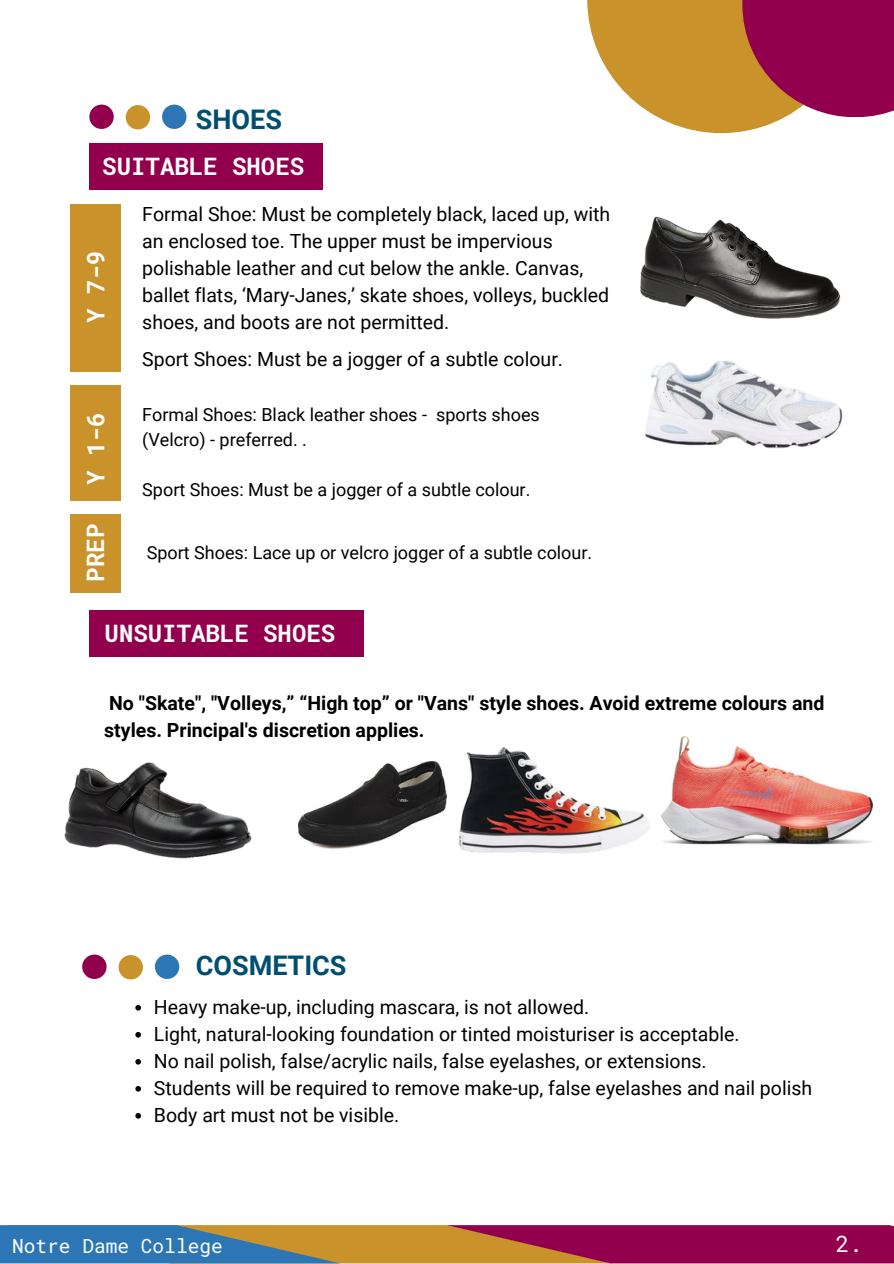
<style>
.page{position:relative;width:894px;height:1264px;background:#fff}
.page>*{position:absolute;margin:0;border:0;box-sizing:border-box;transform-origin:0 0}
.t1{font:700 27px "Roboto";color:#004f71}
.t2{font:700 24px "Roboto Mono";color:#fff}
.t3{font:22.5px "Roboto Mono";color:#fff}
.t4{font:19.5px/27px "Roboto";color:#000}
.t5{font:700 19.5px/27px "Roboto";color:#000}
.t6{font:19.5px "Roboto Mono";color:#fff}
.t7{font:18px/24.8px "Roboto";color:#000}
</style>
<div class="page">
<svg style="left:587px;top:0;width:198px;height:133px;fill:#c9922b"></svg>
<svg style="left:742px;top:0;width:151px;height:117px;background:#9b194c"></svg>
<img style="left:640px;top:216px;width:201px;height:103px">
<img style="left:64px;top:762px;width:188px;height:97px">
<img style="left:298px;top:761px;width:141px;height:87px">
<div style="left:70px;top:204px;width:51px;height:167px;background:#c9922b"></div>
<div style="left:70px;top:385px;width:51px;height:115px;background:#c9922b"></div>
<img style="left:645px;top:361px;width:198px;height:88px">
<div style="left:89px;top:143px;width:234px;height:47px;background:#92004d"></div>
<div style="left:89px;top:610px;width:275px;height:46px;background:#92004d"></div>
<img style="left:439px;top:746px;width:211px;height:108px">
<img style="left:661px;top:736px;width:211px;height:109px">
<svg style="left:135px;top:1005px;width:6px;height:5px"></svg>
<svg style="left:135px;top:1032px;width:6px;height:5px"></svg>
<svg style="left:135px;top:1059px;width:6px;height:5px"></svg>
<svg style="left:135px;top:1086px;width:6px;height:5px"></svg>
<svg style="left:135px;top:1113px;width:6px;height:5px"></svg>
<div style="left:89px;top:105px;width:25px;height:24px;background:#92004d;border-radius:50%"></div>
<div style="left:126px;top:105px;width:24px;height:24px;background:#c9922b;border-radius:50%"></div>
<div style="left:162px;top:105px;width:24px;height:24px;background:#2c76b5;border-radius:50%"></div>
<div style="left:82px;top:954px;width:24px;height:24px;background:#92004d;border-radius:50%"></div>
<div style="left:118px;top:955px;width:25px;height:24px;background:#c9922b;border-radius:50%"></div>
<div style="left:155px;top:954px;width:24px;height:24px;background:#2c76b5;border-radius:50%"></div>
<svg style="left:6px;top:1225px;width:887px;height:38px;background:#864e60"></svg>
<div style="left:70px;top:514px;width:51px;height:79px;background:#c9922b"></div>
<p class="t1" style="left:196px;top:104px;width:88px">SHOES</p>
<h2 class="t2" style="left:102px;top:150px;width:203px">SUITABLE SHOES</h2>
<p class="t2" style="left:79px;top:323px;width:74px;rotate:-90deg">Y 7-9</p>
<p class="t2" style="left:79px;top:485px;width:74px;rotate:-90deg">Y 1-6</p>
<p class="t2" style="left:79px;top:581px;width:59px;rotate:-90deg">PREP</p>
<p class="t4" style="left:142px;top:201px;width:469px">Formal Shoe: Must be completely black, laced up, with an enclosed toe. The upper must be impervious polishable leather and cut below the ankle. Canvas, ballet flats, ‘Mary-Janes,’ skate shoes, volleys, buckled shoes, and boots are not permitted.</p>
<p class="t4" style="left:142px;top:345px;width:422px">Sport Shoes: Must be a jogger of a subtle colour.</p>
<p class="t7" style="left:142px;top:403px;width:399px">Formal Shoes: Black leather shoes - sports shoes (Velcro) - preferred. .</p>
<h2 class="t7" style="left:142px;top:477px;width:389px">Sport Shoes: Must be a jogger of a subtle colour.</h2>
<p class="t7" style="left:147px;top:540px;width:447px">Sport Shoes: Lace up or velcro jogger of a subtle colour.</p>
<h2 class="t2" style="left:105px;top:617px;width:232px">UNSUITABLE SHOES</h2>
<p class="t5" style="left:104px;top:689px;width:721px">No "Skate", "Volleys,” “High top” or "Vans" style shoes. Avoid extreme colours and styles. Principal's discretion applies.</p>
<p class="t1" style="left:196px;top:950px;width:152px">COSMETICS</p>
<p class="t4" style="left:154px;top:993px;width:437px">Heavy make-up, including mascara, is not allowed.</p>
<h2 class="t4" style="left:154px;top:1020px;width:587px">Light, natural-looking foundation or tinted moisturiser is acceptable.</h2>
<p class="t4" style="left:154px;top:1047px;width:554px">No nail polish, false/acrylic nails, false eyelashes, or extensions.</p>
<h4 class="t4" style="left:154px;top:1074px;width:659px">Students will be required to remove make-up, false eyelashes and nail polish</h4>
<p class="t4" style="left:154px;top:1101px;width:247px">Body art must not be visible.</p>
<p class="t6" style="left:12px;top:1232px;width:212px">Notre Dame College</p>
<h1 class="t3" style="left:835px;top:1228px;width:28px">2.</h1>
</div>
